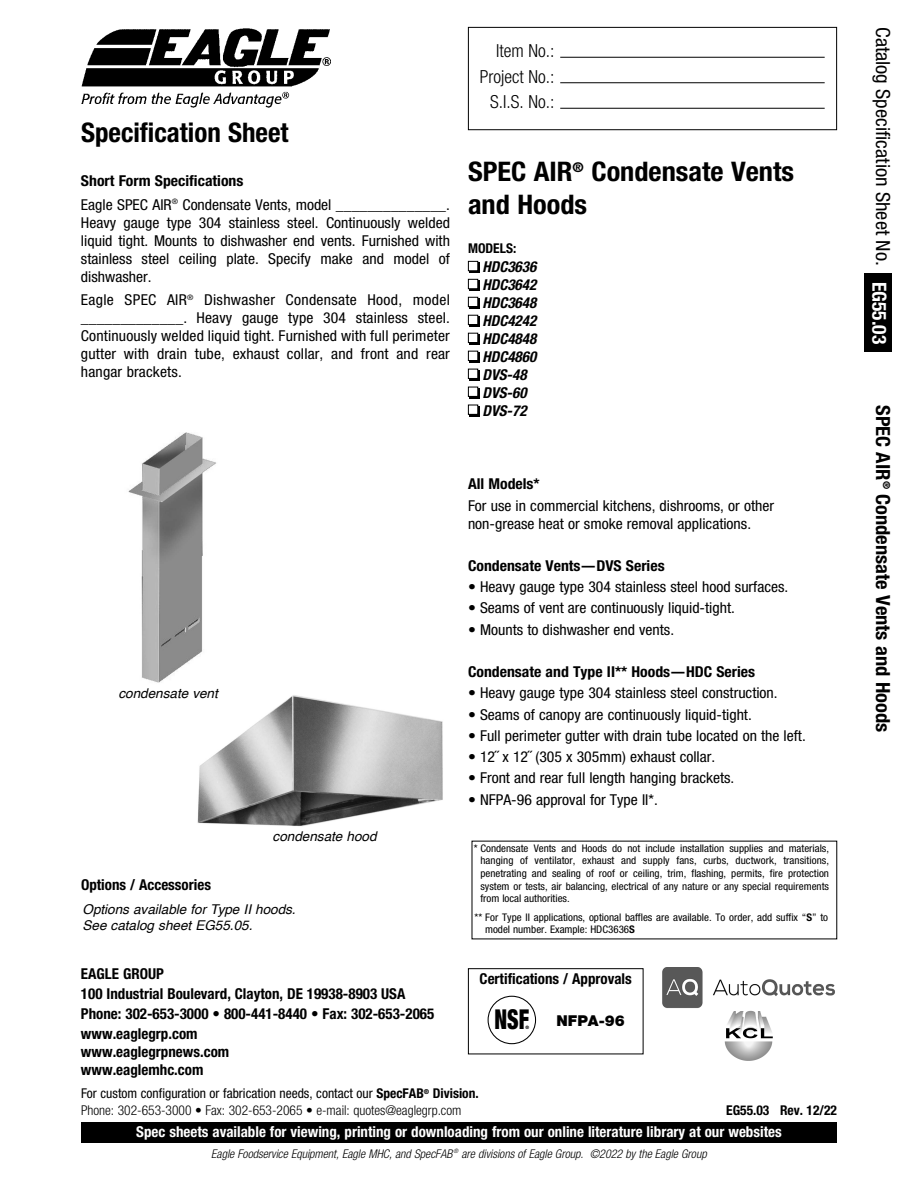
<style>
.page{position:relative;width:918px;height:1188px;background:#fff}
.page>*{position:absolute;margin:0;border:0;box-sizing:border-box;transform-origin:0 0}
.t1{font:900 condensed 27.45px "Helvetica Neue LT Pro";color:#000;scale:.78 1}
.t2{font:700 condensed 27px/32.4px "Helvetica Neue LT Pro";color:#000;scale:1.05 1}
.t3{font:700 condensed 27px "Helvetica Neue LT Pro";color:#000}
.t4{font:condensed 19.5px "Helvetica Neue LT Pro";color:#000;scale:1.05 1}
.t5{font:700 condensed 19.5px "Helvetica Neue LT Pro";color:#000;scale:1.05 1}
.t6{font:300 condensed 18px/25.5px "Helvetica Neue LT Pro";color:#000;text-align:right}
.t7{font:condensed 15px/18px "Helvetica Neue LT Pro";color:#000;scale:1.05 1}
.t8{font:700 condensed 15px/20.1px "Helvetica Neue LT Pro";color:#000}
.t9{font:700 condensed 15px "Helvetica Neue LT Pro";color:#fff}
.t10{font:700 condensed 15px "Helvetica Neue LT Pro";color:#000;scale:1.05 1}
.t11{font:italic 700 condensed 15px/18px "Helvetica Neue LT Pro";color:#000}
.t12{font:900 15px "Helvetica Neue LT Pro";color:#000}
.t13{font:300 condensed 13.5px/16.2px "Helvetica Neue LT Pro";color:#000}
.t14{font:italic 13.5px/16.2px "Helvetica";color:#000}
.t15{font:700 condensed 13.5px "Helvetica Neue LT Pro";color:#000}
.t16{font:italic 300 condensed 12px "Helvetica Neue LT Pro";color:#000}
.t17{font:condensed 10.5px/12.6px "Helvetica Neue LT Pro";color:#000;text-align:justify;scale:1.05 1}
.t18{font:900 condensed 4.65px "Helvetica Neue LT Pro";color:#000}
.s1{font-weight:700}
.s2{font-weight:400}
.s3{font-weight:700;color:#fff}
</style>
<div class="page">
<div style="left:81px;top:1122px;width:756px;height:21px;background:#000"></div>
<div style="left:864px;top:274px;width:28px;height:78px;background:#000"></div>
<div style="left:468px;top:27px;width:369px;height:103px;border:1px solid #000"></div>
<hr style="left:560px;top:82px;width:265px;height:1px;background:#000">
<hr style="left:560px;top:57px;width:265px;height:1px;background:#000">
<hr style="left:560px;top:108px;width:265px;height:1px;background:#000">
<img style="left:81px;top:28px;width:250px;height:79px">
<div style="left:470px;top:262px;width:10px;height:11px;background:#000"></div>
<div style="left:469px;top:262px;width:8px;height:8px;background:#fff"></div>
<div style="left:468px;top:261px;width:10px;height:10px;border:1px solid #000"></div>
<div style="left:470px;top:280px;width:10px;height:11px;background:#000"></div>
<div style="left:469px;top:280px;width:8px;height:8px;background:#fff"></div>
<div style="left:468px;top:279px;width:10px;height:10px;border:1px solid #000"></div>
<div style="left:470px;top:298px;width:10px;height:11px;background:#000"></div>
<div style="left:469px;top:298px;width:8px;height:8px;background:#fff"></div>
<div style="left:468px;top:297px;width:10px;height:10px;border:1px solid #000"></div>
<div style="left:470px;top:316px;width:10px;height:10px;background:#000"></div>
<div style="left:469px;top:316px;width:8px;height:8px;background:#fff"></div>
<div style="left:468px;top:315px;width:10px;height:10px;border:1px solid #000"></div>
<div style="left:470px;top:352px;width:10px;height:10px;background:#000"></div>
<div style="left:469px;top:352px;width:8px;height:8px;background:#fff"></div>
<div style="left:468px;top:351px;width:10px;height:10px;border:1px solid #000"></div>
<div style="left:470px;top:370px;width:10px;height:10px;background:#000"></div>
<div style="left:469px;top:369px;width:8px;height:9px;background:#fff"></div>
<div style="left:468px;top:369px;width:10px;height:10px;border:1px solid #000"></div>
<div style="left:470px;top:388px;width:10px;height:10px;background:#000"></div>
<div style="left:469px;top:387px;width:8px;height:9px;background:#fff"></div>
<div style="left:468px;top:387px;width:10px;height:10px;border:1px solid #000"></div>
<div style="left:470px;top:406px;width:10px;height:10px;background:#000"></div>
<div style="left:469px;top:405px;width:8px;height:9px;background:#fff"></div>
<div style="left:468px;top:405px;width:10px;height:10px;border:1px solid #000"></div>
<div style="left:470px;top:334px;width:10px;height:10px;background:#000"></div>
<div style="left:469px;top:334px;width:8px;height:8px;background:#fff"></div>
<div style="left:468px;top:333px;width:10px;height:10px;border:1px solid #000"></div>
<img style="left:197px;top:695px;width:246px;height:131px">
<img style="left:128px;top:432px;width:88px;height:251px">
<img style="left:724px;top:1011px;width:49px;height:49px">
<img style="left:662px;top:968px;width:173px;height:40px">
<div style="left:468px;top:968px;width:175px;height:86px;border:1px solid #000"></div>
<svg style="left:488px;top:996px;width:48px;height:48px"></svg>
<h2 class="t3" style="left:81px;top:123px;width:209px">Specification Sheet</h2>
<p class="t7" style="left:81px;top:171px;width:353px;line-height:23.4px"><span class="s1">Short Form Specifications<br></span>Eagle SPEC AIR<sup>®</sup> Condensate Vents, model ______________.</p>
<p class="t7" style="left:81px;top:215px;width:353px;text-align:justify">Heavy gauge type 304 stainless steel. Continuously welded liquid tight. Mounts to dishwasher end vents. Furnished with stainless steel ceiling plate. Specify make and model of dishwasher.</p>
<p class="t7" style="left:81px;top:292px;width:353px;text-align:justify">Eagle SPEC AIR<sup>®</sup> Dishwasher Condensate Hood, model _____________. Heavy gauge type 304 stainless steel.<br>Continuously welded liquid tight. Furnished with full perimeter gutter with drain tube, exhaust collar, and front and rear hangar brackets.</p>
<p class="t6" style="left:480px;top:39px;width:76px">Item No.:<br>Project No.:<br>S.I.S. No.:</p>
<h2 class="t2" style="left:468px;top:158px;width:312px">SPEC AIR<sup>®</sup> Condensate Vents and Hoods</h2>
<p class="t15" style="left:468px;top:243px;width:50px">MODELS:</p>
<p class="t11" style="left:482px;top:258px;width:55px">HDC3636<br>HDC3642<br>HDC3648<br>HDC4242<br>HDC4848<br>HDC4860<br>DVS-48<br>DVS-60<br>DVS-72</p>
<p class="t14" style="left:118px;top:686px;width:101px">condensate vent</p>
<p class="t8" style="left:81px;top:876px;width:132px">Options / Accessories</p>
<p class="t14" style="left:273px;top:829px;width:105px">condensate hood</p>
<p class="t14" style="left:82px;top:902px;width:215px">Options available for Type II hoods.<br>See catalog sheet EG55.05.</p>
<p class="t8" style="left:81px;top:965px;width:355px">EAGLE GROUP<br>100 Industrial Boulevard, Clayton, DE 19938-8903 USA Phone: 302-653-3000 • 800-441-8440 • Fax: 302-653-2065 www.eaglegrp.com</p>
<p class="t8" style="left:81px;top:1045px;width:150px;line-height:18px">www.eaglegrpnews.com www.eaglemhc.com</p>
<p class="t10" style="left:468px;top:479px;width:70px">All Models*</p>
<p class="t7" style="left:468px;top:498px;width:293px">For use in commercial kitchens, dishrooms, or other non-grease heat or smoke removal applications.</p>
<p class="t10" style="left:468px;top:560px;width:189px">Condensate Vents—DVS Series</p>
<p class="t7" style="left:468px;top:579px;width:307px">• Heavy gauge type 304 stainless steel hood surfaces.</p>
<p class="t7" style="left:468px;top:601px;width:256px">• Seams of vent are continuously liquid-tight.</p>
<p class="t7" style="left:468px;top:622px;width:198px">• Mounts to dishwasher end vents.</p>
<p class="t10" style="left:468px;top:666px;width:275px">Condensate and Type II** Hoods—HDC Series</p>
<p class="t7" style="left:468px;top:685px;width:296px">• Heavy gauge type 304 stainless steel construction.</p>
<p class="t7" style="left:468px;top:707px;width:272px">• Seams of canopy are continuously liquid-tight.</p>
<p class="t7" style="left:468px;top:728px;width:323px">• Full perimeter gutter with drain tube located on the left.</p>
<p class="t7" style="left:468px;top:749px;width:237px">• 12˝ x 12˝ (305 x 305mm) exhaust collar.</p>
<p class="t7" style="left:468px;top:770px;width:255px">• Front and rear full length hanging brackets.</p>
<p class="t7" style="left:468px;top:792px;width:182px">• NFPA-96 approval for Type II*.</p>
<p class="t17" style="left:480px;top:843px;width:334px;text-indent:-7px">* Condensate Vents and Hoods do not include installation supplies and materials, hanging of ventilator, exhaust and supply fans, curbs, ductwork, transitions, penetrating and sealing of roof or ceiling, trim, flashing, permits, fire protection system or tests, air balancing, electrical of any nature or any special requirements from local authorities.</p>
<p class="t17" style="left:485px;top:911px;width:328px;text-indent:-10px">** For Type II applications, optional baffles are available. To order, add suffix “<span class="s1">S</span>” to model number. Example: HDC3636<span class="s1">S</span></p>
<p class="t8" style="left:480px;top:970px;width:154px">Certifications / Approvals</p>
<h1 class="t1" style="left:494px;top:1004px;width:46px">NSF</h1>
<p class="t18" style="left:526px;top:1025px;width:5px">®</p>
<p class="t12" style="left:556px;top:1012px;width:70px">NFPA-96</p>
<p class="t13" style="left:81px;top:1086px;width:399px"><span class="s2">For custom configuration or fabrication needs, contact our</span> <span class="s1">SpecFAB</span><sup>®</sup> <span class="s1">Division.<br></span>Phone: 302-653-3000 • Fax: 302-653-2065 • e-mail: quotes@eaglegrp.com</p>
<p class="t9" style="left:136px;top:1126px;width:647px">Spec sheets available for viewing, printing or downloading from our online literature library at our websites</p>
<p class="t15" style="left:726px;top:1105px;width:112px">EG55.03 Rev. 12/22</p>
<p class="t16" style="left:211px;top:1149px;width:497px">Eagle Foodservice Equipment, Eagle MHC, and SpecFAB <sup>®</sup> are divisions of Eagle Group. ©2022 by the Eagle Group</p>
<h3 class="t4" style="left:890px;top:27px;width:303px;rotate:90deg">Catalog Specification Sheet No. <span class="s3">EG55.03</span></h3>
<h3 class="t5" style="left:890px;top:405px;width:313px;rotate:90deg">SPEC AIR<sup>®</sup> Condensate Vents and Hoods</h3>
</div>
